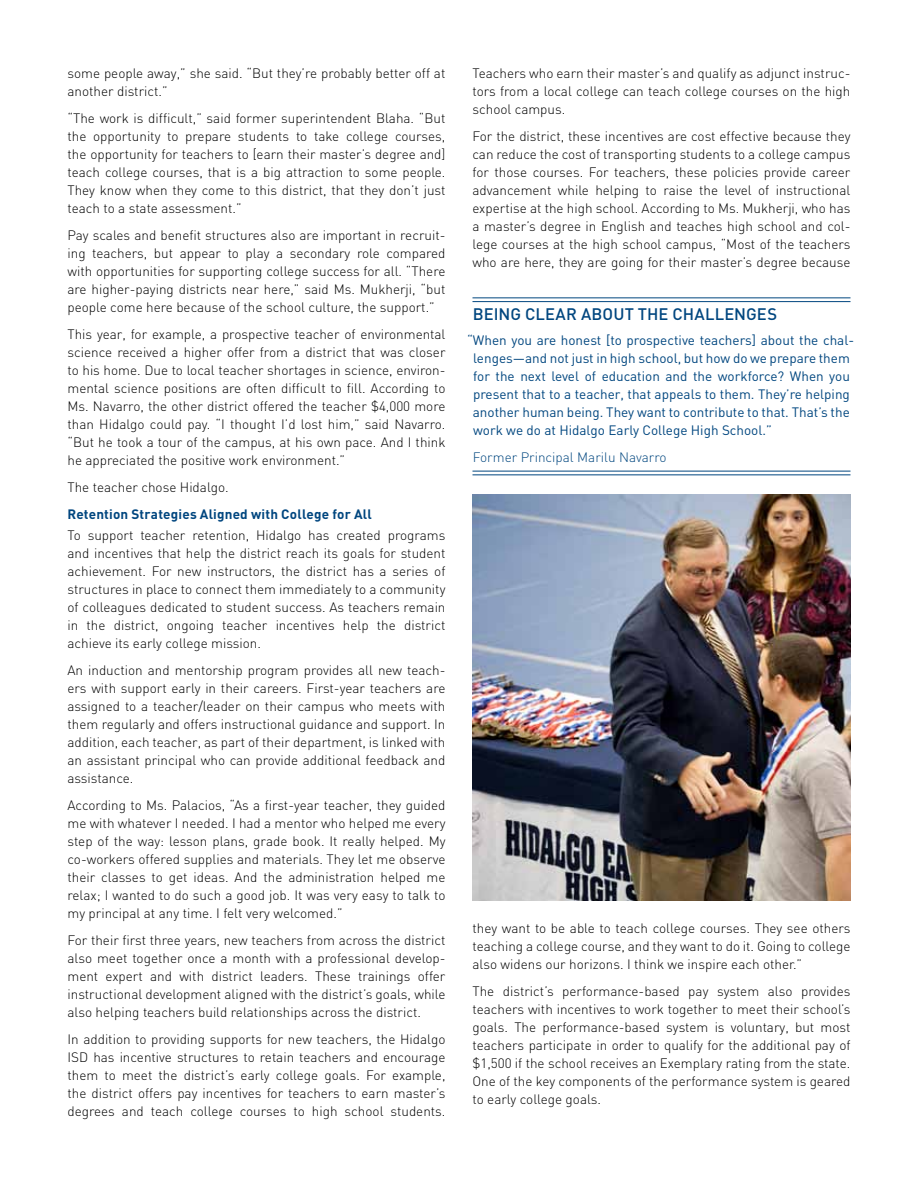
<style>
.page{position:relative;width:918px;height:1188px;background:#fff}
.page>*{position:absolute;margin:0;border:0;box-sizing:border-box;transform-origin:0 0}
.t1{font:500 16.5px "DIN";letter-spacing:.005em;color:#00467f}
.t2{font:300 13.5px/18px "DIN";color:#000;text-align:justify}
.t3{font:13.5px/18px "DIN";color:#00467f}
.t4{font:700 13.5px "DIN";letter-spacing:.015em;color:#00467f}
.t5{font:300 13.5px "DIN";color:#00467f}
</style>
<div class="page">
<hr style="left:472px;top:297px;width:378px;height:1px;background:#00467f">
<hr style="left:472px;top:301px;width:378px;height:1px;background:#00467f">
<hr style="left:472px;top:471px;width:378px;height:1px;background:#00467f">
<hr style="left:472px;top:474px;width:378px;height:1px;background:#00467f">
<img style="left:472px;top:495px;width:378px;height:406px">
<p class="t2" style="left:68px;top:64px;width:379px">some people away,” she said. “But they’re probably better off at another district.”</p>
<p class="t2" style="left:68px;top:109px;width:380px">“The work is difficult,” said former superintendent Blaha. “But the opportunity to prepare students to take college courses, the opportunity for teachers to [earn their master’s degree and] teach college courses, that is a big attraction to some people.<br>They know when they come to this district, that they don’t just teach to a state assessment.”</p>
<p class="t2" style="left:68px;top:226px;width:380px">Pay scales and benefit structures also are important in recruit&shy;ing teachers, but appear to play a secondary role compared with opportunities for supporting college success for all. “There are higher-paying districts near here,” said Ms. Mukherji, “but people come here because of the school culture, the support.”</p>
<p class="t2" style="left:68px;top:325px;width:380px">This year, for example, a prospective teacher of environmental science received a higher offer from a district that was closer to his home. Due to local teacher shortages in science, environ&shy;mental science positions are often difficult to fill. According to Ms. Navarro, the other district offered the teacher $4,000 more than Hidalgo could pay. “I thought I’d lost him,” said Navarro. “But he took a tour of the campus, at his own pace. And I think he appreciated the positive work environment.”</p>
<p class="t2" style="left:68px;top:478px;width:163px">The teacher chose Hidalgo.</p>
<p class="t4" style="left:68px;top:506px;width:306px">Retention Strategies Aligned with College for All</p>
<p class="t2" style="left:68px;top:526px;width:380px">To support teacher retention, Hidalgo has created programs and incentives that help the district reach its goals for student achievement. For new instructors, the district has a series of structures in place to connect them immediately to a community of colleagues dedicated to student success. As teachers remain in the district, ongoing teacher incentives help the district achieve its early college mission.</p>
<p class="t2" style="left:68px;top:661px;width:380px">An induction and mentorship program provides all new teach&shy;ers with support early in their careers. First-year teachers are assigned to a teacher/leader on their campus who meets with them regularly and offers instructional guidance and support. In addition, each teacher, as part of their department, is linked with an assistant principal who can provide additional feedback and assistance.</p>
<p class="t2" style="left:68px;top:796px;width:380px">According to Ms. Palacios, “As a first-year teacher, they guided me with whatever I needed. I had a mentor who helped me every step of the way: lesson plans, grade book. It really helped. My co-workers offered supplies and materials. They let me observe their classes to get ideas. And the administration helped me relax; I wanted to do such a good job. It was very easy to talk to my principal at any time. I felt very welcomed.”</p>
<p class="t2" style="left:68px;top:931px;width:380px">For their first three years, new teachers from across the district also meet together once a month with a professional develop&shy;ment expert and with district leaders. These trainings offer instructional development aligned with the district’s goals, while also helping teachers build relationships across the district.</p>
<p class="t2" style="left:68px;top:1030px;width:380px">In addition to providing supports for new teachers, the Hidalgo ISD has incentive structures to retain teachers and encourage them to meet the district’s early college goals. For example, the district offers pay incentives for teachers to earn master’s degrees and teach college courses to high school students.</p>
<p class="t2" style="left:472px;top:64px;width:380px">Teachers who earn their master’s and qualify as adjunct instruc&shy;tors from a local college can teach college courses on the high school campus.</p>
<p class="t2" style="left:472px;top:127px;width:380px">For the district, these incentives are cost effective because they can reduce the cost of transporting students to a college campus for those courses. For teachers, these policies provide career advancement while helping to raise the level of instructional expertise at the high school. According to Ms. Mukherji, who has a master’s degree in English and teaches high school and col&shy;lege courses at the high school campus, “Most of the teachers who are here, they are going for their master’s degree because</p>
<p class="t1" style="left:473px;top:304px;width:304px">BEING CLEAR ABOUT THE CHALLENGES</p>
<p class="t3" style="left:473px;top:331px;width:383px;text-indent:-6px">“When you are honest [to prospective teachers] about the chal&shy;lenges—and not just in high school, but how do we prepare them for the next level of education and the workforce? When you present that to a teacher, that appeals to them. They’re helping another human being. They want to contribute to that. That’s the work we do at Hidalgo Early College High School.”</p>
<p class="t5" style="left:473px;top:449px;width:195px">Former Principal Marilu Navarro</p>
<p class="t2" style="left:472px;top:919px;width:380px">they want to be able to teach college courses. They see others teaching a college course, and they want to do it. Going to college also widens our horizons. I think we inspire each other.”</p>
<p class="t2" style="left:472px;top:982px;width:380px">The district’s performance-based pay system also provides teachers with incentives to work together to meet their school’s goals. The performance-based system is voluntary, but most teachers participate in order to qualify for the additional pay of $1,500 if the school receives an Exemplary rating from the state.<br>One of the key components of the performance system is geared to early college goals.</p>
</div>
